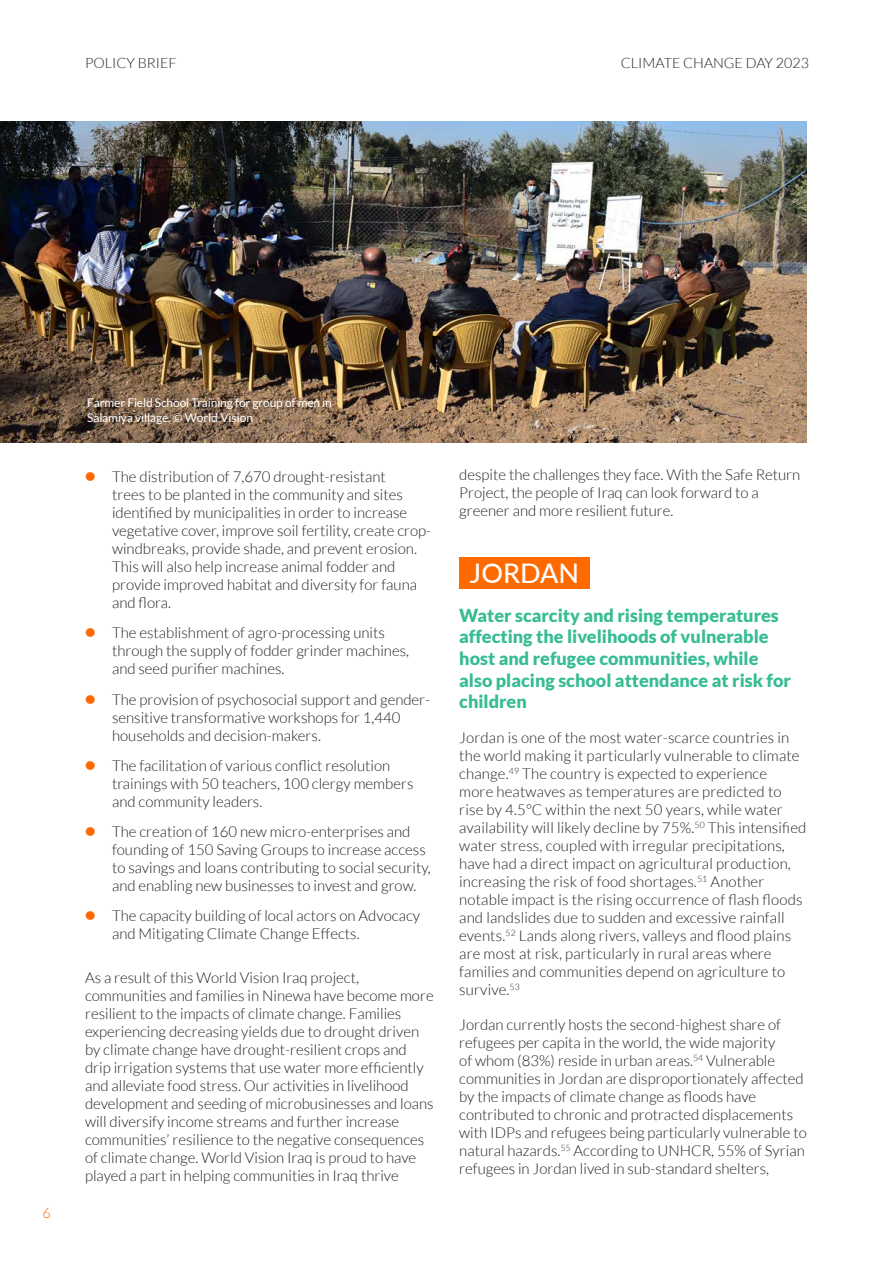
<style>
.page{position:relative;width:893px;height:1263px;background:#fff}
.page>*{position:absolute;margin:0;border:0;box-sizing:border-box;transform-origin:0 0}
.t1{font:500 27px "Lato";color:#fff}
.t2{font:900 18px/21.6px "Lato";color:#37bc94}
.t3{font:300 15px/18px "Lato";color:#231f20}
.t4{font:300 14.25px "Lato";color:#231f20}
.t5{font:300 14.25px "Lato";color:#ff6a00}
.t6{font:12px/14.4px "Lato";letter-spacing:-.01em;color:#fff}
.s1{font-weight:900;font-size:18px;color:#ff6a00}
</style>
<div class="page">
<div style="left:459px;top:557px;width:131px;height:31px;background:#ff6a00"></div>
<img style="left:0;top:121px;width:807px;height:321px">
<p class="t4" style="left:85px;top:55px;width:93px">POLICY BRIEF</p>
<p class="t4" style="left:621px;top:55px;width:190px">CLIMATE CHANGE DAY 2023</p>
<p class="t5" style="left:43px;top:1205px;width:10px">6</p>
<p class="t6" style="left:87px;top:396px;width:246px">Farmer Field School Training for group of men in<br>Salamiya village. © World Vision</p>
<p class="t3" style="left:112px;top:468px;width:321px;text-indent:-27px"><span class="s1">•</span> The distribution of 7,670 drought-resistant<br>trees to be planted in the community and sites identified by municipalities in order to increase vegetative cover, improve soil fertility, create crop&shy;windbreaks, provide shade, and prevent erosion.<br>This will also help increase animal fodder and provide improved habitat and diversity for fauna and flora.</p>
<p class="t3" style="left:112px;top:624px;width:299px;text-indent:-27px"><span class="s1">•</span> The establishment of agro-processing units through the supply of fodder grinder machines, and seed purifier machines.</p>
<p class="t3" style="left:112px;top:690px;width:320px;text-indent:-27px"><span class="s1">•</span> The provision of psychosocial support and gender&shy;sensitive transformative workshops for 1,440 households and decision-makers.</p>
<p class="t3" style="left:112px;top:756px;width:303px;text-indent:-27px"><span class="s1">•</span> The facilitation of various conflict resolution trainings with 50 teachers, 100 clergy members and community leaders.</p>
<p class="t3" style="left:112px;top:822px;width:320px;text-indent:-27px"><span class="s1">•</span> The creation of 160 new micro-enterprises and founding of 150 Saving Groups to increase access to savings and loans contributing to social security, and enabling new businesses to invest and grow.</p>
<p class="t3" style="left:112px;top:906px;width:310px;text-indent:-27px"><span class="s1">•</span> The capacity building of local actors on Advocacy and Mitigating Climate Change Effects.</p>
<p class="t3" style="left:85px;top:969px;width:350px">As a result of this World Vision Iraq project, communities and families in Ninewa have become more resilient to the impacts of climate change. Families experiencing decreasing yields due to drought driven by climate change have drought-resilient crops and drip irrigation systems that use water more efficiently and alleviate food stress. Our activities in livelihood development and seeding of microbusinesses and loans will diversify income streams and further increase communities’ resilience to the negative consequences of climate change. World Vision Iraq is proud to have played a part in helping communities in Iraq thrive</p>
<p class="t3" style="left:459px;top:465px;width:343px">despite the challenges they face. With the Safe Return<br>Project, the people of Iraq can look forward to a greener and more resilient future.</p>
<p class="t1" style="left:470px;top:554px;width:111px">JORDAN</p>
<p class="t2" style="left:459px;top:604px;width:333px">Water scarcity and rising temperatures affecting the livelihoods of vulnerable host and refugee communities, while also placing school attendance at risk for children</p>
<p class="t3" style="left:459px;top:729px;width:349px">Jordan is one of the most water-scarce countries in the world making it particularly vulnerable to climate change.<sup>49</sup> The country is expected to experience<br>more heatwaves as temperatures are predicted to rise by 4.5°C within the next 50 years, while water availability will likely decline by 75%.<sup>50</sup> This intensified water stress, coupled with irregular precipitations, have had a direct impact on agricultural production, increasing the risk of food shortages.<sup>51</sup> Another notable impact is the rising occurrence of flash floods and landslides due to sudden and excessive rainfall events.<sup>52</sup> Lands along rivers, valleys and flood plains are most at risk, particularly in rural areas where families and communities depend on agriculture to survive.<sup>53</sup></p>
<p class="t3" style="left:459px;top:1016px;width:349px">Jordan currently hosts the second-highest share of refugees per capita in the world, the wide majority<br>of whom (83%) reside in urban areas.<sup>54</sup> Vulnerable communities in Jordan are disproportionately affected by the impacts of climate change as floods have contributed to chronic and protracted displacements with IDPs and refugees being particularly vulnerable to natural hazards.<sup>55</sup> According to UNHCR, 55% of Syrian refugees in Jordan lived in sub-standard shelters,</p>
</div>
